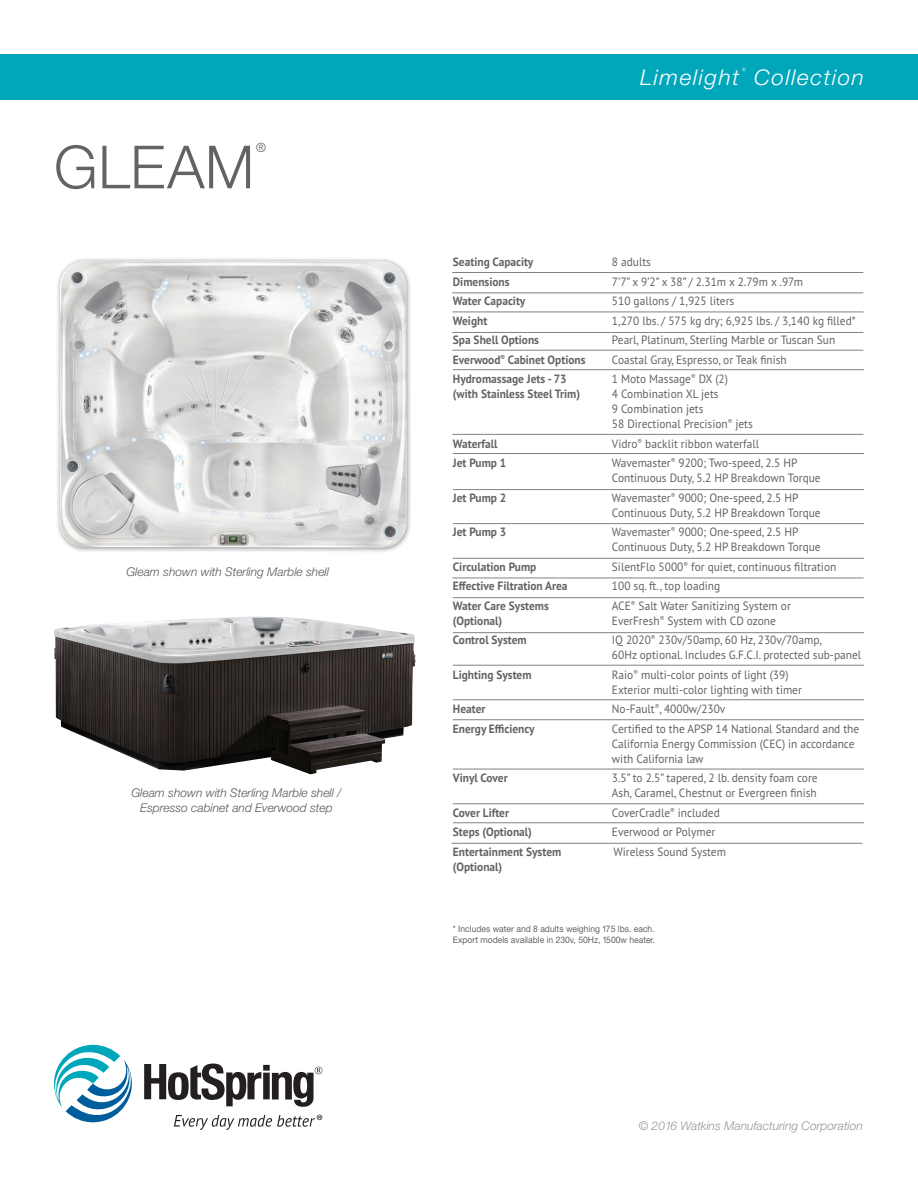
<style>
.page{position:relative;width:918px;height:1188px;background:#fff}
.page>*{position:absolute;margin:0;border:0;box-sizing:border-box;transform-origin:0 0}
.t1{font:300 59.55px "Helvetica Neue LT Bali 13";letter-spacing:.01em;color:#636366}
.t2{font:italic 300 21.6px "Helvetica Neue LT Bali 13";letter-spacing:.07em;color:#fff;scale:1.04 1}
.t3{font:12px/15px "PT Sans Pro";color:#636366;scale:.95 1}
.t4{font:700 12px "PT Sans Pro";color:#636366;scale:.95 1}
.t5{font:italic 300 12px/15px "Helvetica Neue LT Bali 13";color:#57585a;text-align:center}
.t6{font:italic 300 12px "Helvetica Neue LT Bali 13";color:#939598}
.t7{font:9px/10.5px "Helvetica Neue LT Bali 13";color:#636366;scale:.95 1}
</style>
<div class="page">
<div style="left:55px;top:256px;width:358px;height:298px;background:#231f20;opacity:.5"></div>
<img style="left:59px;top:261px;width:348px;height:287px">
<div style="left:0;top:54px;width:918px;height:45px;background:#00a7ba"></div>
<img style="left:54px;top:617px;width:362px;height:157px">
<hr style="left:453px;top:453px;width:411px;height:1px;background:#808285">
<hr style="left:453px;top:523px;width:411px;height:1px;background:#808285">
<hr style="left:453px;top:558px;width:411px;height:1px;background:#808285">
<hr style="left:453px;top:597px;width:411px;height:1px;background:#808285">
<hr style="left:453px;top:632px;width:411px;height:1px;background:#808285">
<hr style="left:453px;top:665px;width:411px;height:1px;background:#808285">
<hr style="left:453px;top:700px;width:411px;height:1px;background:#808285">
<hr style="left:453px;top:719px;width:411px;height:1px;background:#808285">
<hr style="left:453px;top:769px;width:411px;height:1px;background:#808285">
<hr style="left:453px;top:803px;width:411px;height:1px;background:#808285">
<hr style="left:453px;top:823px;width:411px;height:1px;background:#808285">
<hr style="left:452px;top:434px;width:412px;height:1px;background:#808285">
<hr style="left:453px;top:489px;width:411px;height:1px;background:#808285">
<hr style="left:452px;top:272px;width:411px;height:1px;background:#808285">
<hr style="left:452px;top:293px;width:411px;height:1px;background:#808285">
<hr style="left:452px;top:312px;width:412px;height:1px;background:#808285">
<hr style="left:452px;top:332px;width:411px;height:1px;background:#808285">
<hr style="left:452px;top:350px;width:411px;height:1px;background:#808285">
<hr style="left:453px;top:369px;width:411px;height:1px;background:#808285">
<hr style="left:452px;top:578px;width:412px;height:1px;background:#808285">
<hr style="left:451px;top:843px;width:412px;height:1px;background:#808285">
<svg style="left:54px;top:1044px;width:268px;height:86px"></svg>
<h1 class="t1" style="left:54px;top:131px;width:214px">GLEAM<sup>®</sup></h1>
<p class="t5" style="left:126px;top:565px;width:204px">Gleam shown with Sterling Marble shell</p>
<p class="t5" style="left:131px;top:785px;width:212px">Gleam shown with Sterling Marble shell /<br>Espresso cabinet and Everwood step</p>
<h2 class="t2" style="left:640px;top:64px;width:217px">Limelight<sup>®</sup> Collection</h2>
<p class="t4" style="left:453px;top:254px;width:86px">Seating Capacity</p>
<p class="t3" style="left:612px;top:254px;width:43px">8 adults</p>
<p class="t4" style="left:453px;top:274px;width:61px">Dimensions</p>
<p class="t3" style="left:612px;top:274px;width:203px">7’7” x 9’2” x 38” / 2.31m x 2.79m x .97m</p>
<p class="t4" style="left:453px;top:293px;width:78px">Water Capacity</p>
<p class="t3" style="left:612px;top:293px;width:130px">510 gallons / 1,925 liters</p>
<p class="t4" style="left:453px;top:313px;width:38px">Weight</p>
<p class="t3" style="left:612px;top:313px;width:258px">1,270 lbs. / 575 kg dry; 6,925 lbs. / 3,140 kg filled*</p>
<p class="t4" style="left:453px;top:332px;width:92px">Spa Shell Options</p>
<p class="t3" style="left:612px;top:332px;width:237px">Pearl, Platinum, Sterling Marble or Tuscan Sun</p>
<p class="t4" style="left:453px;top:352px;width:141px">Everwood<sup>®</sup> Cabinet Options</p>
<p class="t3" style="left:612px;top:352px;width:186px">Coastal Gray, Espresso, or Teak finish</p>
<p class="t4" style="left:453px;top:371px;width:121px">Hydromassage Jets - 73</p>
<p class="t3" style="left:612px;top:371px;width:124px">1 Moto Massage<sup>®</sup> DX (2)</p>
<p class="t4" style="left:453px;top:386px;width:135px">(with Stainless Steel Trim)</p>
<p class="t3" style="left:612px;top:386px;width:150px">4 Combination XL jets<br>9 Combination jets<br>58 Directional Precision<sup>®</sup> jets</p>
<p class="t4" style="left:453px;top:436px;width:49px">Waterfall</p>
<p class="t3" style="left:612px;top:436px;width:156px">Vidro<sup>®</sup> backlit ribbon waterfall</p>
<p class="t4" style="left:453px;top:455px;width:58px">Jet Pump 1</p>
<p class="t3" style="left:612px;top:455px;width:221px">Wavemaster<sup>®</sup> 9200; Two-speed, 2.5 HP<br>Continuous Duty, 5.2 HP Breakdown Torque</p>
<p class="t4" style="left:453px;top:490px;width:58px">Jet Pump 2</p>
<p class="t3" style="left:612px;top:490px;width:221px">Wavemaster<sup>®</sup> 9000; One-speed, 2.5 HP<br>Continuous Duty, 5.2 HP Breakdown Torque</p>
<p class="t4" style="left:453px;top:524px;width:58px">Jet Pump 3</p>
<p class="t3" style="left:612px;top:524px;width:221px">Wavemaster<sup>®</sup> 9000; One-speed, 2.5 HP<br>Continuous Duty, 5.2 HP Breakdown Torque</p>
<p class="t4" style="left:453px;top:559px;width:89px">Circulation Pump</p>
<p class="t3" style="left:612px;top:559px;width:238px">SilentFlo 5000<sup>®</sup> for quiet, continuous filtration</p>
<p class="t4" style="left:453px;top:578px;width:122px">Effective Filtration Area</p>
<p class="t3" style="left:612px;top:578px;width:115px">100 sq. ft., top loading</p>
<p class="t4" style="left:453px;top:598px;width:103px">Water Care Systems</p>
<p class="t3" style="left:612px;top:598px;width:190px">ACE<sup>®</sup> Salt Water Sanitizing System or</p>
<p class="t4" style="left:453px;top:613px;width:54px">(Optional)</p>
<p class="t3" style="left:612px;top:613px;width:174px">EverFresh<sup>®</sup> System with CD ozone</p>
<p class="t4" style="left:453px;top:632px;width:79px">Control System</p>
<p class="t3" style="left:612px;top:632px;width:264px">IQ 2020<sup>®</sup> 230v/50amp, 60 Hz, 230v/70amp,<br>60Hz optional. Includes G.F.C.I. protected sub-panel</p>
<p class="t4" style="left:453px;top:667px;width:84px">Lighting System</p>
<p class="t3" style="left:612px;top:667px;width:202px">Raio<sup>®</sup> multi-color points of light (39)<br>Exterior multi-color lighting with timer</p>
<p class="t4" style="left:453px;top:701px;width:36px">Heater</p>
<p class="t3" style="left:612px;top:701px;width:121px">No-Fault<sup>®</sup>, 4000w/230v</p>
<p class="t4" style="left:453px;top:721px;width:88px">Energy Efficiency</p>
<p class="t3" style="left:612px;top:721px;width:262px">Certified to the APSP 14 National Standard and the<br>California Energy Commission (CEC) in accordance with California law</p>
<p class="t4" style="left:453px;top:770px;width:59px">Vinyl Cover</p>
<p class="t3" style="left:612px;top:770px;width:218px">3.5” to 2.5” tapered, 2 lb. density foam core<br>Ash, Caramel, Chestnut or Evergreen finish</p>
<p class="t4" style="left:453px;top:805px;width:61px">Cover Lifter</p>
<p class="t3" style="left:612px;top:805px;width:115px">CoverCradle<sup>®</sup> included</p>
<p class="t4" style="left:453px;top:824px;width:85px">Steps (Optional)</p>
<p class="t3" style="left:612px;top:824px;width:110px">Everwood or Polymer</p>
<p class="t4" style="left:453px;top:844px;width:116px">Entertainment System</p>
<p class="t3" style="left:613px;top:844px;width:120px">Wireless Sound System</p>
<p class="t4" style="left:453px;top:859px;width:54px">(Optional)</p>
<p class="t7" style="left:453px;top:924px;width:214px">* Includes water and 8 adults weighing 175 lbs. each.<br>Export models available in 230v, 50Hz, 1500w heater.</p>
<p class="t6" style="left:639px;top:1118px;width:226px">© 2016 Watkins Manufacturing Corporation</p>
</div>
